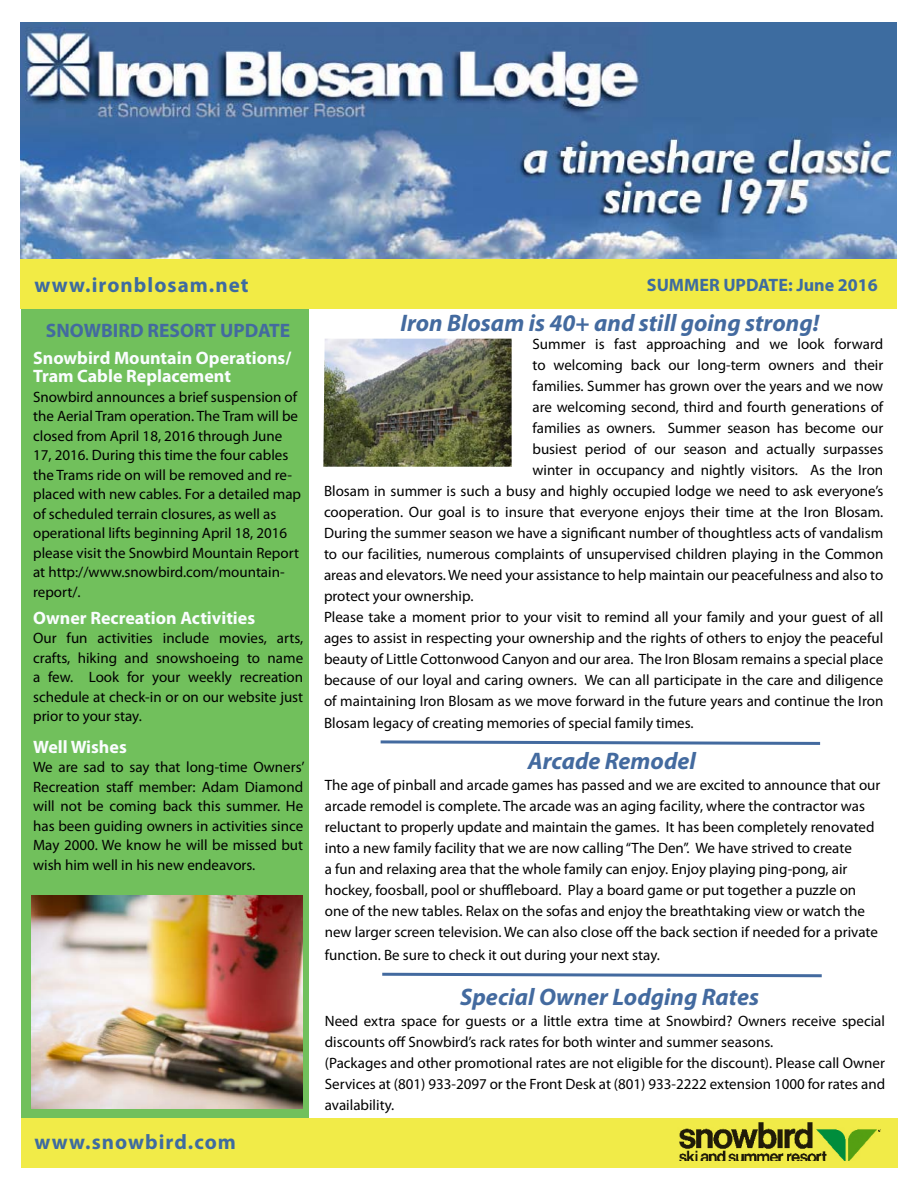
<style>
.page{position:relative;width:918px;height:1188px;background:#fff}
.page>*{position:absolute;margin:0;border:0;box-sizing:border-box;transform-origin:0 0}
.t1{font:italic 700 24px "Myriad Pro";color:#436a9f}
.t2{font:700 21px "Myriad Pro";letter-spacing:.05em;color:#3e6ba0}
.t3{font:700 19.5px "Myriad Pro";color:#436a9f}
.t4{font:700 18px/18px "Myriad Pro";color:#fafdff}
.t5{font:700 18px "Myriad Pro";color:#3e6ba0}
.t6{font:15px/19.5px "Myriad Pro";color:#000}
</style>
<div class="page">
<div style="left:21px;top:309px;width:288px;height:832px;background:#71c05c"></div>
<img style="left:20px;top:22px;width:876px;height:238px">
<div style="left:21px;top:1118px;width:876px;height:50px;background:#f1eb48"></div>
<div style="left:20px;top:260px;width:876px;height:49px;background:#f2eb45"></div>
<img style="left:679px;top:1122px;width:202px;height:39px">
<svg style="left:380px;top:740px;width:441px;height:5px"></svg>
<img style="left:32px;top:896px;width:271px;height:213px">
<svg style="left:382px;top:972px;width:440px;height:6px"></svg>
<img style="left:323px;top:339px;width:189px;height:128px">
<h2 class="t2" style="left:34px;top:271px;width:216px">www.ironblosam.net</h2>
<p class="t5" style="left:647px;top:273px;width:232px">SUMMER UPDATE: June 2016</p>
<h3 class="t3" style="left:46px;top:318px;width:246px">SNOWBIRD RESORT UPDATE</h3>
<p class="t4" style="left:33px;top:349px;width:260px">Snowbird Mountain Operations/<br>Tram Cable Replacement</p>
<p class="t6" style="left:33px;top:387px;width:269px">Snowbird announces a brief suspension of the Aerial Tram operation. The Tram will be closed from April 18, 2016 through June 17, 2016. During this time the four cables the Trams ride on will be removed and re&shy;placed with new cables. For a detailed map of scheduled terrain closures, as well as operational lifts beginning April 18, 2016 please visit the Snowbird Mountain Report at http://www.snowbird.com/mountain&shy;report/.</p>
<p class="t4" style="left:33px;top:608px;width:224px">Owner Recreation Activities</p>
<p class="t6" style="left:33px;top:628px;width:272px;text-align:justify">Our fun activities include movies, arts, crafts, hiking and snowshoeing to name a few. Look for your weekly recreation schedule at check-in or on our website just prior to your stay.</p>
<p class="t4" style="left:33px;top:737px;width:95px">Well Wishes</p>
<p class="t6" style="left:33px;top:757px;width:273px;text-align:justify">We are sad to say that long-time Owners’ Recreation staff member: Adam Diamond will not be coming back this summer. He has been guiding owners in activities since May 2000. We know he will be missed but wish him well in his new endeavors.</p>
<h2 class="t2" style="left:34px;top:1128px;width:203px">www.snowbird.com</h2>
<h1 class="t1" style="left:400px;top:307px;width:420px">Iron Blosam is 40+ and still going strong!</h1>
<p class="t6" style="left:533px;top:334px;width:352px">Summer is fast approaching and we look forward</p>
<p class="t6" style="left:533px;top:355px;width:352px">to welcoming back our long-term owners and their</p>
<p class="t6" style="left:533px;top:376px;width:352px">families. Summer has grown over the years and we now</p>
<p class="t6" style="left:533px;top:397px;width:352px">are welcoming second, third and fourth generations of</p>
<p class="t6" style="left:533px;top:418px;width:352px">families as owners. Summer season has become our</p>
<p class="t6" style="left:533px;top:439px;width:352px">busiest period of our season and actually surpasses</p>
<p class="t6" style="left:533px;top:460px;width:352px">winter in occupancy and nightly visitors. As the Iron</p>
<p class="t6" style="left:324px;top:481px;width:561px">Blosam in summer is such a busy and highly occupied lodge we need to ask everyone’s</p>
<p class="t6" style="left:324px;top:502px;width:561px">cooperation. Our goal is to insure that everyone enjoys their time at the Iron Blosam.</p>
<p class="t6" style="left:324px;top:523px;width:561px">During the summer season we have a significant number of thoughtless acts of vandalism</p>
<p class="t6" style="left:324px;top:544px;width:561px">to our facilities, numerous complaints of unsupervised children playing in the Common</p>
<p class="t6" style="left:324px;top:565px;width:561px">areas and elevators. We need your assistance to help maintain our peacefulness and also to</p>
<p class="t6" style="left:324px;top:586px;width:151px">protect your ownership.</p>
<p class="t6" style="left:324px;top:607px;width:561px">Please take a moment prior to your visit to remind all your family and your guest of all</p>
<p class="t6" style="left:324px;top:628px;width:561px">ages to assist in respecting your ownership and the rights of others to enjoy the peaceful</p>
<p class="t6" style="left:324px;top:649px;width:561px">beauty of Little Cottonwood Canyon and our area. The Iron Blosam remains a special place</p>
<p class="t6" style="left:324px;top:670px;width:561px">because of our loyal and caring owners. We can all participate in the care and diligence</p>
<p class="t6" style="left:324px;top:691px;width:561px">of maintaining Iron Blosam as we move forward in the future years and continue the Iron</p>
<p class="t6" style="left:324px;top:713px;width:371px">Blosam legacy of creating memories of special family times.</p>
<h1 class="t1" style="left:528px;top:745px;width:170px">Arcade Remodel</h1>
<p class="t6" style="left:325px;top:774px;width:557px;line-height:21px">The age of pinball and arcade games has passed and we are excited to announce that our arcade remodel is complete. The arcade was an aging facility, where the contractor was reluctant to properly update and maintain the games. It has been completely renovated into a new family facility that we are now calling “The Den”. We have strived to create<br>a fun and relaxing area that the whole family can enjoy. Enjoy playing ping-pong, air hockey, foosball, pool or shuffleboard. Play a board game or put together a puzzle on one of the new tables. Relax on the sofas and enjoy the breathtaking view or watch the new larger screen television. We can also close off the back section if needed for a private</p>
<p class="t6" style="left:325px;top:945px;width:337px">function. Be sure to check it out during your next stay.</p>
<h1 class="t1" style="left:460px;top:981px;width:301px">Special Owner Lodging Rates</h1>
<p class="t6" style="left:325px;top:1010px;width:562px;line-height:21px">Need extra space for guests or a little extra time at Snowbird? Owners receive special discounts off Snowbird’s rack rates for both winter and summer seasons.<br>(Packages and other promotional rates are not eligible for the discount). Please call Owner Services at (801) 933-2097 or the Front Desk at (801) 933-2222 extension 1000 for rates and availability.</p>
</div>
